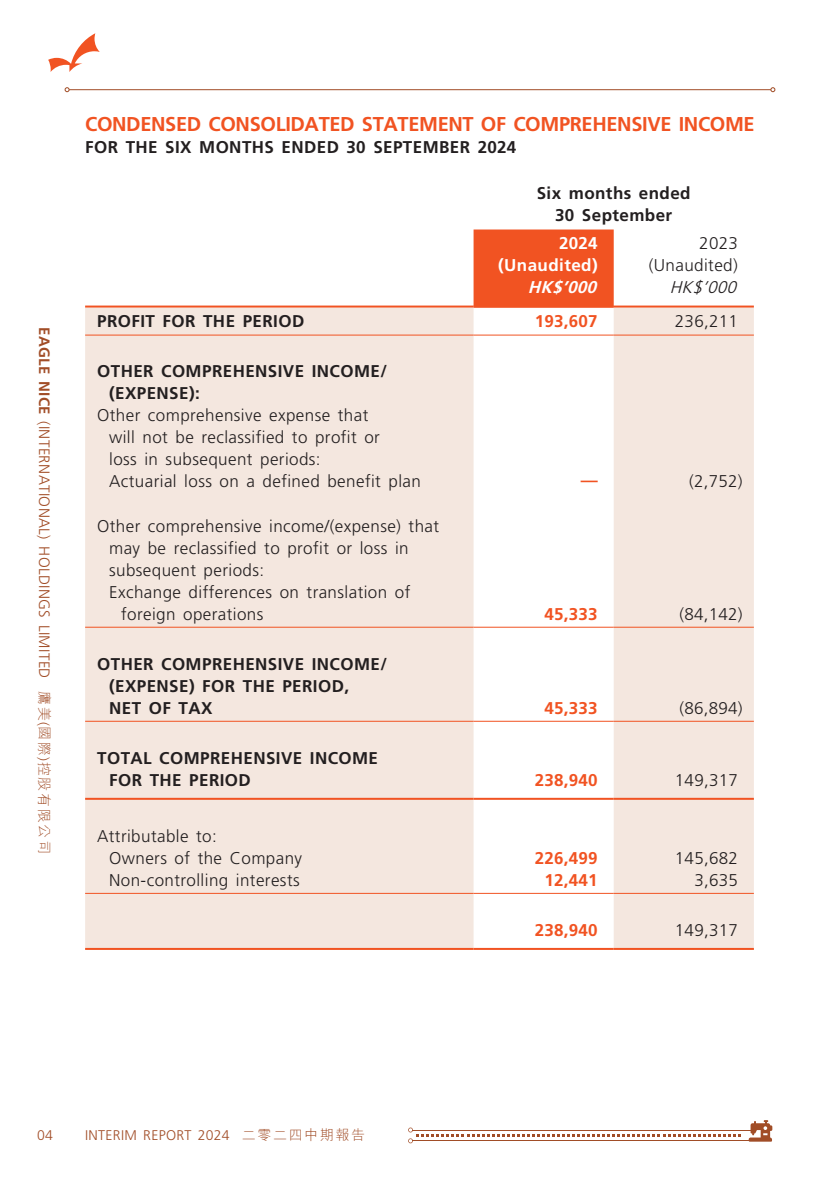
<style>
.page{position:relative;width:840px;height:1191px;background:#fff}
.page>*{position:absolute;margin:0;border:0;box-sizing:border-box;transform-origin:0 0}
._03_H1{font:700 20px "Frutiger LT Std";letter-spacing:-.02em;color:#f15322}
._15_Table_Stub{font:300 17px/22px "Frutiger LT Std";letter-spacing:.025em;color:#231f20}
._15_Table_Stub-2{font:700 17px/22px "Frutiger LT Std";letter-spacing:.025em;color:#231f20}
._01_Body_Text{font:300 17px "Frutiger LT Std";letter-spacing:.015em;color:#231f20}
._01_Body_Text-2{font:700 17px/22px "Frutiger LT Std";letter-spacing:.025em;color:#231f20;text-align:center}
._01_Body_Text-3{font:700 17px "Frutiger LT Std";letter-spacing:.015em;color:#f15322}
._01_Body_Text-4{font:700 17px "Frutiger LT Std";letter-spacing:.025em;color:#fff}
._01_Body_Text-5{font:italic 700 17px "Frutiger LT Std";color:#fff}
._01_Body_Text-6{font:italic 300 17px "Frutiger LT Std";color:#231f20}
.t1{font:300 15px "Frutiger LT Std";letter-spacing:.025em;color:#a14d27}
.t2{font:300 14px "Frutiger LT Std";letter-spacing:.025em;color:#a14d27}
.s1{font-weight:700}
.s2{font-family:"M Hei HK";font-size:14px}
.s3{font-size:14px}
.s4{font-family:"M Hei HK"}
</style>
<div class="page">
<svg style="left:48px;top:33px;width:52px;height:39px"></svg>
<hr style="left:412px;top:1129px;width:343px;height:1px;background:#a14d27">
<hr style="left:412px;top:1140px;width:342px;height:1px;background:#a14d27">
<svg style="left:748px;top:1120px;width:23px;height:21px"></svg>
<svg style="left:408px;top:1127px;width:332px;height:16px"></svg>
<hr style="left:69px;top:89px;width:701px;height:1px;background:#a14d27">
<svg style="left:65px;top:87px;width:5px;height:5px"></svg>
<svg style="left:770px;top:87px;width:5px;height:5px"></svg>
<div style="left:473px;top:229px;width:140px;height:76px;background:#f15322"></div>
<svg style="left:85px;top:307px;width:668px;height:641px;fill:#f4e7df"></svg>
<hr style="left:85px;top:305px;width:388px;height:2px;background:#f15322">
<hr style="left:473px;top:305px;width:140px;height:2px;background:#f15322">
<hr style="left:613px;top:305px;width:140px;height:2px;background:#f15322">
<hr style="left:85px;top:334px;width:388px;height:1px;background:#f15322">
<hr style="left:473px;top:334px;width:140px;height:1px;background:#f15322">
<hr style="left:613px;top:334px;width:140px;height:1px;background:#f15322">
<hr style="left:85px;top:626px;width:388px;height:1px;background:#f15322">
<hr style="left:473px;top:626px;width:140px;height:1px;background:#f15322">
<hr style="left:613px;top:626px;width:140px;height:1px;background:#f15322">
<hr style="left:85px;top:721px;width:388px;height:1px;background:#f15322">
<hr style="left:473px;top:721px;width:140px;height:1px;background:#f15322">
<hr style="left:613px;top:721px;width:140px;height:1px;background:#f15322">
<hr style="left:85px;top:798px;width:388px;height:2px;background:#f15322">
<hr style="left:473px;top:798px;width:140px;height:2px;background:#f15322">
<hr style="left:613px;top:798px;width:140px;height:2px;background:#f15322">
<hr style="left:85px;top:893px;width:388px;height:1px;background:#f15322">
<hr style="left:473px;top:893px;width:140px;height:1px;background:#f15322">
<hr style="left:613px;top:893px;width:140px;height:1px;background:#f15322">
<hr style="left:85px;top:948px;width:388px;height:2px;background:#f15322">
<hr style="left:473px;top:948px;width:140px;height:2px;background:#f15322">
<hr style="left:613px;top:948px;width:140px;height:2px;background:#f15322">
<p class="t1" style="left:53px;top:327px;width:528px;rotate:90deg"><span class="s1">EAGLE NICE</span> (INTERNATIONAL) HOLDINGS LIMITED <span class="s2">鷹美</span><span class="s3">(</span><span class="s2">國際</span><span class="s3">)</span><span class="s2">控股有限公司</span></p>
<p class="_03_H1" style="left:85px;top:113px;width:670px">CONDENSED CONSOLIDATED STATEMENT OF COMPREHENSIVE INCOME</p>
<p class="_01_Body_Text-2" style="left:85px;top:136px;width:432px">FOR THE SIX MONTHS ENDED 30 SEPTEMBER 2024</p>
<p class="_01_Body_Text-2" style="left:536px;top:182px;width:155px">Six months ended<br>30 September</p>
<p class="_01_Body_Text-4" style="left:559px;top:233px;width:40px">2024</p>
<p class="_01_Body_Text" style="left:699px;top:234px;width:40px">2023</p>
<p class="_01_Body_Text-4" style="left:498px;top:255px;width:101px">(Unaudited)</p>
<p class="_01_Body_Text" style="left:648px;top:256px;width:91px">(Unaudited)</p>
<p class="_01_Body_Text-5" style="left:527px;top:277px;width:75px">HK$’000</p>
<p class="_01_Body_Text-6" style="left:669px;top:278px;width:73px">HK$’000</p>
<p class="_15_Table_Stub-2" style="left:97px;top:310px;width:208px">PROFIT FOR THE PERIOD</p>
<p class="_01_Body_Text-3" style="left:534px;top:311px;width:64px">193,607</p>
<p class="_01_Body_Text" style="left:674px;top:312px;width:64px">236,211</p>
<p class="_15_Table_Stub-2" style="left:109px;top:360px;width:279px;text-indent:-12px">OTHER COMPREHENSIVE INCOME/ (EXPENSE):</p>
<p class="_15_Table_Stub" style="left:109px;top:405px;width:272px;text-indent:-12px">Other comprehensive expense that will not be reclassified to profit or loss in subsequent periods:</p>
<p class="_15_Table_Stub" style="left:109px;top:471px;width:313px">Actuarial loss on a defined benefit plan</p>
<p class="_01_Body_Text-3" style="left:580px;top:470px;width:18px">—</p>
<p class="_01_Body_Text" style="left:688px;top:472px;width:55px">(2,752)</p>
<p class="_15_Table_Stub" style="left:109px;top:515px;width:331px;text-indent:-12px">Other comprehensive income/(expense) that may be reclassified to profit or loss in subsequent periods:</p>
<p class="_15_Table_Stub" style="left:121px;top:581px;width:290px;text-indent:-12px">Exchange differences on translation of foreign operations</p>
<p class="_01_Body_Text-3" style="left:544px;top:603px;width:55px">45,333</p>
<p class="_01_Body_Text" style="left:679px;top:604px;width:65px">(84,142)</p>
<p class="_15_Table_Stub-2" style="left:109px;top:653px;width:279px;text-indent:-12px">OTHER COMPREHENSIVE INCOME/ (EXPENSE) FOR THE PERIOD,<br>NET OF TAX</p>
<p class="_15_Table_Stub-2" style="left:109px;top:747px;width:270px;text-indent:-12px">TOTAL COMPREHENSIVE INCOME<br>FOR THE PERIOD</p>
<p class="_01_Body_Text-3" style="left:544px;top:697px;width:55px">45,333</p>
<p class="_01_Body_Text" style="left:679px;top:698px;width:65px">(86,894)</p>
<p class="_01_Body_Text-3" style="left:534px;top:769px;width:64px">238,940</p>
<p class="_01_Body_Text" style="left:674px;top:770px;width:64px">149,317</p>
<p class="_15_Table_Stub" style="left:97px;top:825px;width:121px">Attributable to:</p>
<p class="_15_Table_Stub" style="left:109px;top:847px;width:194px">Owners of the Company</p>
<p class="_01_Body_Text-3" style="left:534px;top:847px;width:64px">226,499</p>
<p class="_01_Body_Text" style="left:674px;top:848px;width:64px">145,682</p>
<p class="_15_Table_Stub" style="left:109px;top:869px;width:192px">Non-controlling interests</p>
<p class="_01_Body_Text-3" style="left:544px;top:869px;width:55px">12,441</p>
<p class="_01_Body_Text" style="left:694px;top:870px;width:45px">3,635</p>
<p class="_01_Body_Text-3" style="left:534px;top:919px;width:64px">238,940</p>
<p class="_01_Body_Text" style="left:674px;top:920px;width:64px">149,317</p>
<p class="t2" style="left:37px;top:1126px;width:17px">04</p>
<p class="t2" style="left:85px;top:1127px;width:281px">INTERIM REPORT 2024 <span class="s4">二零二四中期報告</span></p>
</div>
